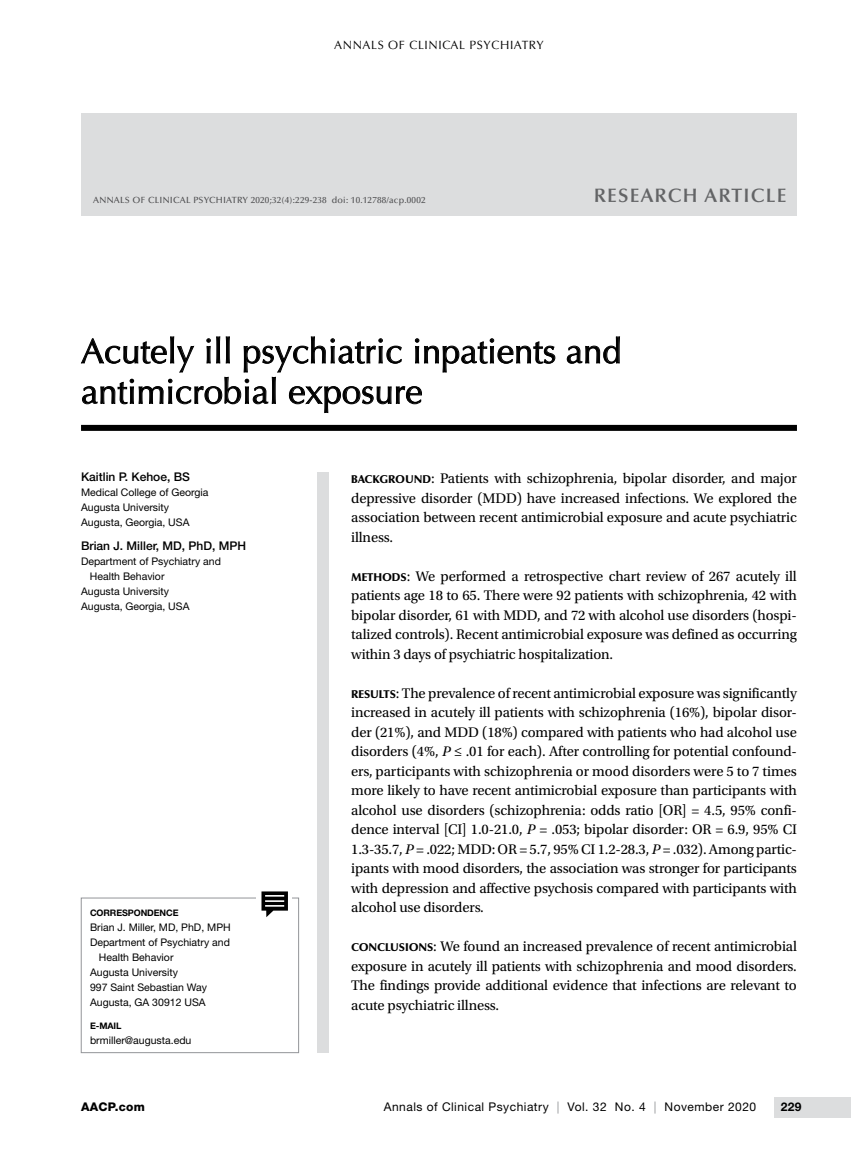
<style>
.page{position:relative;width:851px;height:1161px;background:#fff}
.page>*{position:absolute;margin:0;border:0;box-sizing:border-box;transform-origin:0 0}
.t1{font:34.5px/40.5px "Optima LT Std";color:#000}
.t2{font:600 19.5px "Optima LT Std";letter-spacing:.06em;color:#636466}
.body{font:14.7px/19.5px "Utopia Std";letter-spacing:-.01em;color:#000;text-align:justify}
.t3{font:12px "Helvetica Neue LT Std";letter-spacing:.04em;color:#000}
.bbody_byline{font:500 12px "Helvetica Neue LT Std";color:#000}
.t4{font:12px "Optima LT Std";letter-spacing:.05em;color:#000}
.t5{font:800 12px "Helvetica Neue LT Std";letter-spacing:.02em;color:#000}
.t6{font:700 12px "Helvetica Neue LT Std";color:#000}
.body_af{font:10.5px/15px "Helvetica Neue LT Std";color:#000}
.t7{font:500 9px "Optima LT Std";letter-spacing:.025em;color:#4d4d4f}
.bbody_corres_hed{font:700 9px "Helvetica Neue LT Std";letter-spacing:-.01em;color:#000}
.bold_corres_hed{font:700 9px "Helvetica Neue LT Std";color:#000}
.s1{font-family:"Optima LT Std";font-weight:900;font-size:11.25px}
.s2{font-style:italic}
.s3{color:#939598}
</style>
<div class="page">
<div style="left:81px;top:113px;width:715px;height:103px;background:#dcddde"></div>
<div style="left:773px;top:1097px;width:77px;height:21px;background:#dcddde"></div>
<div style="left:81px;top:425px;width:715px;height:6px;background:#000"></div>
<svg style="left:567px;top:336px;width:53px;height:28px"></svg>
<svg style="left:81px;top:336px;width:474px;height:77px"></svg>
<div style="left:81px;top:898px;width:218px;height:155px;border:1px solid #939598"></div>
<div style="left:256px;top:897px;width:36px;height:6px;background:#fff"></div>
<svg style="left:261px;top:891px;width:27px;height:26px"></svg>
<div style="left:317px;top:472px;width:11px;height:581px;background:#dcddde"></div>
<p class="t4" style="left:334px;top:38px;width:211px">ANNALS OF CLINICAL PSYCHIATRY</p>
<p class="t7" style="left:93px;top:195px;width:334px">ANNALS OF CLINICAL PSYCHIATRY 2020;32(4):229-238 doi: 10.12788/acp.0002</p>
<h2 class="t2" style="left:594px;top:184px;width:194px">RESEARCH ARTICLE</h2>
<p class="t1" style="left:81px;top:331px;width:542px">Acutely ill psychiatric inpatients and antimicrobial exposure</p>
<p class="bbody_byline" style="left:81px;top:470px;width:110px">Kaitlin P. Kehoe, BS</p>
<p class="body_af" style="left:81px;top:485px;width:129px">Medical College of Georgia</p>
<p class="body_af" style="left:81px;top:500px;width:89px">Augusta University</p>
<p class="body_af" style="left:81px;top:515px;width:110px">Augusta, Georgia, USA</p>
<p class="bbody_byline" style="left:81px;top:538px;width:166px">Brian J. Miller, MD, PhD, MPH</p>
<p class="body_af" style="left:90px;top:553px;width:133px;text-indent:-9px">Department of Psychiatry and<br>Health Behavior</p>
<p class="body_af" style="left:81px;top:583px;width:89px">Augusta University</p>
<p class="body_af" style="left:81px;top:598px;width:110px">Augusta, Georgia, USA</p>
<p class="bbody_corres_hed" style="left:90px;top:907px;width:90px">CORRESPONDENCE</p>
<p class="body_af" style="left:90px;top:920px;width:142px">Brian J. Miller, MD, PhD, MPH</p>
<p class="body_af" style="left:99px;top:935px;width:133px;text-indent:-9px">Department of Psychiatry and<br>Health Behavior</p>
<p class="body_af" style="left:90px;top:965px;width:89px">Augusta University</p>
<p class="body_af" style="left:90px;top:980px;width:119px">997 Saint Sebastian Way</p>
<p class="body_af" style="left:90px;top:995px;width:117px">Augusta, GA 30912 USA</p>
<p class="bold_corres_hed" style="left:90px;top:1020px;width:33px">E-MAIL</p>
<p class="body_af" style="left:90px;top:1033px;width:103px">brmiller@augusta.edu</p>
<p class="body" style="left:351px;top:469px;width:447px"><span class="s1">BACKGROUND</span>: Patients with schizophrenia, bipolar disorder, and major depressive disorder (MDD) have increased infections. We explored the association between recent antimicrobial exposure and acute psychiatric illness.</p>
<p class="body" style="left:351px;top:566px;width:447px"><span class="s1">METHODS</span>: We performed a retrospective chart review of 267 acutely ill patients age 18 to 65. There were 92 patients with schizophrenia, 42 with bipolar disorder, 61 with MDD, and 72 with alcohol use disorders (hospi&shy;talized controls). Recent antimicrobial exposure was defined as occurring within 3 days of psychiatric hospitalization.</p>
<p class="body" style="left:351px;top:683px;width:447px"><span class="s1">RESULTS</span>: The prevalence of recent antimicrobial exposure was significantly increased in acutely ill patients with schizophrenia (16%), bipolar disor&shy;der (21%), and MDD (18%) compared with patients who had alcohol use disorders (4%, <span class="s2">P</span> ≤ .01 for each). After controlling for potential confound&shy;ers, participants with schizophrenia or mood disorders were 5 to 7 times more likely to have recent antimicrobial exposure than participants with alcohol use disorders (schizophrenia: odds ratio [OR] = 4.5, 95% confi&shy;dence interval [CI] 1.0-21.0, <span class="s2">P</span> = .053; bipolar disorder: OR = 6.9, 95% CI 1.3-35.7, <span class="s2">P</span> = .022; MDD: OR = 5.7, 95% CI 1.2-28.3, <span class="s2">P</span> = .032). Among partic&shy;ipants with mood disorders, the association was stronger for participants with depression and affective psychosis compared with participants with alcohol use disorders.</p>
<p class="body" style="left:351px;top:937px;width:447px"><span class="s1">CONCLUSIONS</span>: We found an increased prevalence of recent antimicrobial exposure in acutely ill patients with schizophrenia and mood disorders.<br>The findings provide additional evidence that infections are relevant to acute psychiatric illness.</p>
<p class="t5" style="left:81px;top:1100px;width:65px">AACP.com</p>
<p class="t3" style="left:384px;top:1100px;width:374px">Annals of Clinical Psychiatry <span class="s3">|</span> Vol. 32 No. 4 <span class="s3">|</span> November 2020</p>
<p class="t6" style="left:780px;top:1099px;width:22px">229</p>
</div>
